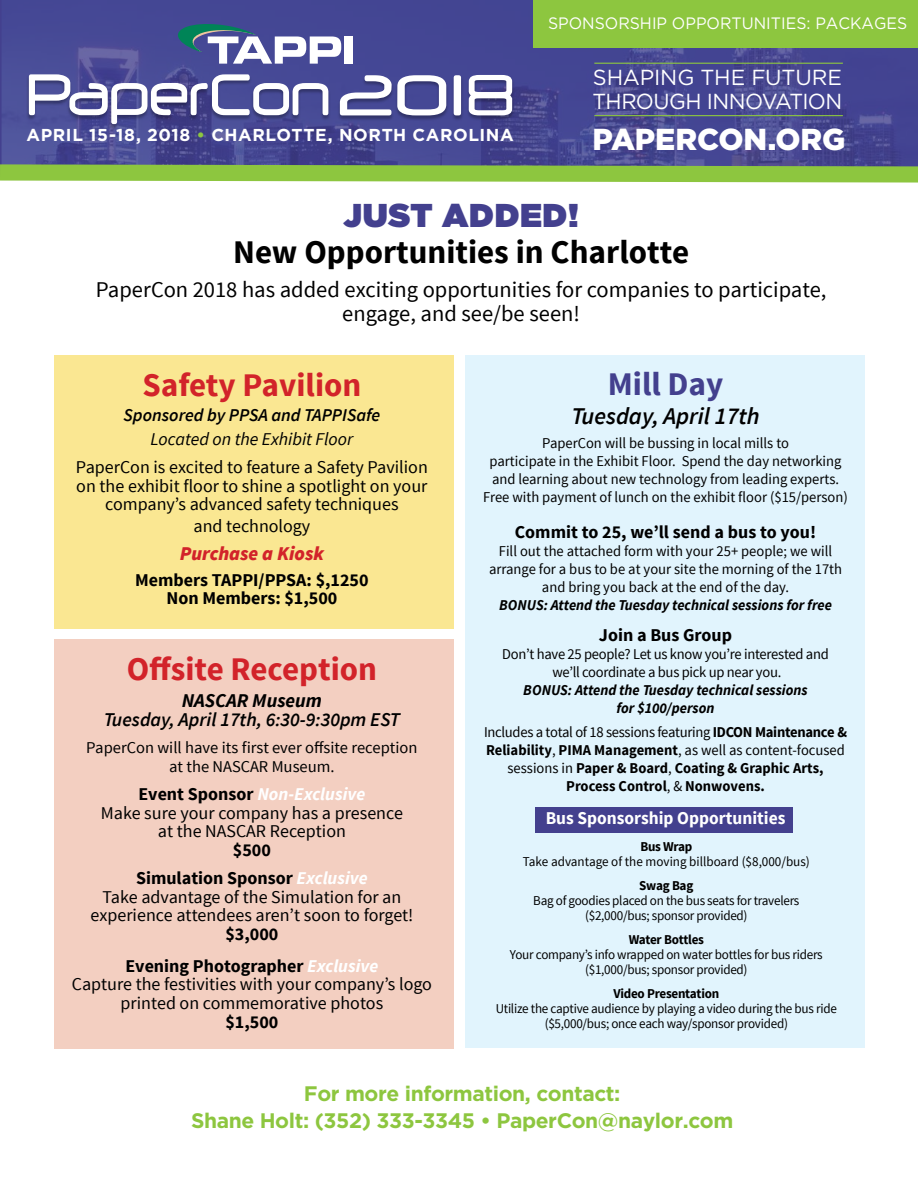
<style>
.page{position:relative;width:918px;height:1188px;background:#fff}
.page>*{position:absolute;margin:0;border:0;box-sizing:border-box;transform-origin:0 0}
.t1{font:700 33px "Source Sans Pro";color:#d2232a}
.t2{font:700 33px "Source Sans Pro";color:#000}
.t3{font:900 33px "Gotham";letter-spacing:.02em;color:#43408e}
.t4{font:700 33px "Source Sans Pro";color:#43408e}
.t5{font:900 30.3px "Gotham";letter-spacing:-.01em;color:#fff}
.t6{font:italic 600 24px "Source Sans Pro";color:#000}
.t7{font:22.5px/24.6px "Source Sans Pro";color:#000;text-align:center}
.t8{font:21.75px/23.9px "Gotham";letter-spacing:-.02em;color:#fff}
.t9{font:700 21px/27px "Gotham";letter-spacing:-.02em;color:#8dc63f;text-align:center}
.t10{font:italic 600 19.5px "Source Sans Pro";color:#000}
.t11{font:italic 900 19.5px "Source Sans Pro";color:#d2232a}
.t12{font:italic 700 19.5px "Source Sans Pro";color:#000}
.t13{font:18px/18.6px "Source Sans Pro";color:#000;text-align:center}
.t14{font:700 18px/18.6px "Source Sans Pro";color:#000;text-align:center}
.t15{font:italic 600 18px "Source Sans Pro";color:#000}
.t16{font:700 18px "Source Sans Pro";color:#fff}
.t17{font:italic 18px "Source Sans Pro";color:#000}
.t18{font:700 17.25px "Gotham";letter-spacing:.03em;color:#fff}
.t19{font:16.5px/18.6px "Source Sans Pro";color:#000;text-align:center}
.t20{font:16.5px "Gotham";color:#fff;scale:.96 1}
.t21{font:15px/18px "Source Sans Pro";color:#000;text-align:center}
.t22{font:700 15px/18px "Source Sans Pro";color:#000;text-align:center}
.t23{font:italic 700 15px/18px "Source Sans Pro";color:#000;text-align:center}
.t24{font:15px/18px "Source Sans Pro";letter-spacing:-.02em;color:#000;text-align:center}
.t25{font:13.5px/15px "Source Sans Pro";letter-spacing:-.02em;color:#000;text-align:center}
.t26{font:13.5px "Source Sans Pro";color:#000}
.t27{font:700 13.5px "Source Sans Pro";letter-spacing:-.02em;color:#000}
.s1{color:#8dc63f}
.s2{font-weight:700}
.s3{font-weight:700;font-style:italic;color:#fff}
.s4{font-style:italic;color:#fff}
.s5{font-weight:400}
</style>
<div class="page">
<svg style="left:1px;top:0;width:917px;height:164px;background:#464892"></svg>
<div style="left:27px;top:75px;width:488px;height:55px;background:#000;opacity:.3"></div>
<svg style="left:29px;top:74px;width:299px;height:50px"></svg>
<svg style="left:340px;top:75px;width:106px;height:40px"></svg>
<svg style="left:468px;top:74px;width:45px;height:43px"></svg>
<div style="left:454px;top:75px;width:7px;height:40px;background:#fff;border-radius:3px"></div>
<div style="left:344px;top:36px;width:9px;height:28px;background:#fff"></div>
<svg style="left:172px;top:22px;width:169px;height:42px"></svg>
<svg style="left:0;top:164px;width:918px;height:19px;background:#90c053"></svg>
<div style="left:533px;top:0;width:385px;height:48px;background:#8dc63f"></div>
<div style="left:54px;top:355px;width:399px;height:274px;background:#fae792"></div>
<div style="left:54px;top:639px;width:399px;height:410px;background:#f3cfc1"></div>
<div style="left:465px;top:355px;width:400px;height:693px;background:#e1f4fd"></div>
<div style="left:535px;top:807px;width:257px;height:26px;background:#43408e"></div>
<hr style="left:594px;top:63px;width:249px;height:1px;background:#8dc63f">
<hr style="left:594px;top:115px;width:249px;height:1px;background:#8dc63f">
<p class="t20" style="left:548px;top:13px;width:376px">SPONSORSHIP OPPORTUNITIES: PACKAGES</p>
<p class="t18" style="left:27px;top:123px;width:489px">APRIL 15-18, 2018 <span class="s1">•</span> CHARLOTTE, NORTH CAROLINA</p>
<p class="t8" style="left:593px;top:65px;width:251px">SHAPING THE FUTURE<br>THROUGH INNOVATION</p>
<h2 class="t5" style="left:593px;top:118px;width:254px">PAPERCON.ORG</h2>
<h1 class="t3" style="left:344px;top:192px;width:237px">JUST ADDED!</h1>
<h1 class="t2" style="left:233px;top:231px;width:457px">New Opportunities in Charlotte</h1>
<p class="t7" style="left:96px;top:278px;width:732px">PaperCon 2018 has added exciting opportunities for companies to participate, engage, and see/be seen!</p>
<h1 class="t1" style="left:142px;top:364px;width:220px">Safety Pavilion</h1>
<p class="t15" style="left:124px;top:404px;width:258px">Sponsored by PPSA and TAPPISafe</p>
<p class="t17" style="left:151px;top:428px;width:204px">Located on the Exhibit Floor</p>
<p class="t13" style="left:76px;top:458px;width:354px">PaperCon is excited to feature a Safety Pavilion on the exhibit floor to shine a spotlight on your company’s advanced safety techniques</p>
<p class="t13" style="left:193px;top:517px;width:118px">and technology</p>
<p class="t11" style="left:180px;top:541px;width:146px">Purchase a Kiosk</p>
<p class="t14" style="left:135px;top:571px;width:235px">Members TAPPI/PPSA: $,1250<br>Non Members: $1,500</p>
<h1 class="t1" style="left:127px;top:648px;width:252px">Offsite Reception</h1>
<p class="t12" style="left:182px;top:688px;width:142px">NASCAR Museum</p>
<p class="t10" style="left:104px;top:707px;width:298px">Tuesday, April 17th, 6:30-9:30pm EST</p>
<p class="t19" style="left:86px;top:739px;width:333px">PaperCon will have its first ever offsite reception at the NASCAR Museum.</p>
<p class="t13" style="left:101px;top:785px;width:304px"><span class="s2">Event Sponsor</span> <span class="s3">Non-Exclusive<br></span>Make sure your company has a presence at the NASCAR Reception</p>
<p class="t14" style="left:136px;top:837px;width:233px;line-height:28.2px">$500<br>Simulation Sponsor <span class="s4">Exclusive</span></p>
<p class="t13" style="left:90px;top:888px;width:324px">Take advantage of the Simulation for an experience attendees aren’t soon to forget!</p>
<p class="t14" style="left:125px;top:919px;width:254px;line-height:31.8px">$3,000<br>Evening Photographer <span class="s4">Exclusive</span></p>
<p class="t13" style="left:72px;top:975px;width:362px">Capture the festivities with your company’s logo printed on commemorative photos</p>
<p class="t14" style="left:225px;top:1013px;width:54px">$1,500</p>
<h1 class="t4" style="left:608px;top:363px;width:117px">Mill Day</h1>
<h3 class="t6" style="left:571px;top:401px;width:190px">Tuesday, April 17th</h3>
<p class="t21" style="left:483px;top:435px;width:366px">PaperCon will be bussing in local mills to<br>participate in the Exhibit Floor. Spend the day networking and learning about new technology from leading experts.<br>Free with payment of lunch on the exhibit floor ($15/person)</p>
<p class="t14" style="left:515px;top:524px;width:303px">Commit to 25, we’ll send a bus to you!</p>
<p class="t21" style="left:489px;top:543px;width:355px">Fill out the attached form with your 25+ people; we will arrange for a bus to be at your site the morning of the 17th and bring you back at the end of the day.</p>
<p class="t23" style="left:499px;top:596px;width:334px">BONUS: Attend the Tuesday technical sessions for free</p>
<p class="t14" style="left:599px;top:626px;width:135px">Join a Bus Group</p>
<p class="t24" style="left:502px;top:645px;width:328px">Don’t have 25 people? Let us know you’re interested and we’ll coordinate a bus pick up near you.</p>
<p class="t23" style="left:523px;top:681px;width:286px">BONUS: Attend the Tuesday technical sessions for $100/person</p>
<p class="t22" style="left:484px;top:724px;width:364px"><span class="s5">Includes a total of 18 sessions featuring</span> IDCON Maintenance &amp; Reliability<span class="s5">,</span> PIMA Management<span class="s5">, as well as content-focused sessions in</span> Paper &amp; Board<span class="s5">,</span> Coating &amp; Graphic Arts, Process Control<span class="s5">, &amp;</span> Nonwovens.</p>
<p class="t16" style="left:546px;top:807px;width:241px">Bus Sponsorship Opportunities</p>
<p class="t27" style="left:640px;top:838px;width:53px">Bus Wrap</p>
<p class="t26" style="left:523px;top:853px;width:289px">Take advantage of the moving billboard ($8,000/bus)</p>
<p class="t27" style="left:639px;top:877px;width:56px">Swag Bag</p>
<p class="t25" style="left:533px;top:893px;width:268px">Bag of goodies placed on the bus seats for travelers ($2,000/bus; sponsor provided)</p>
<p class="t27" style="left:629px;top:931px;width:77px">Water Bottles</p>
<p class="t25" style="left:510px;top:947px;width:314px">Your company’s info wrapped on water bottles for bus riders ($1,000/bus; sponsor provided)</p>
<p class="t27" style="left:613px;top:985px;width:107px">Video Presentation</p>
<p class="t25" style="left:496px;top:1001px;width:343px">Utilize the captive audience by playing a video during the bus ride ($5,000/bus; once each way/sponsor provided)</p>
<p class="t9" style="left:191px;top:1080px;width:544px">For more information, contact:<br>Shane Holt: (352) 333-3345 • PaperCon@naylor.com</p>
</div>
